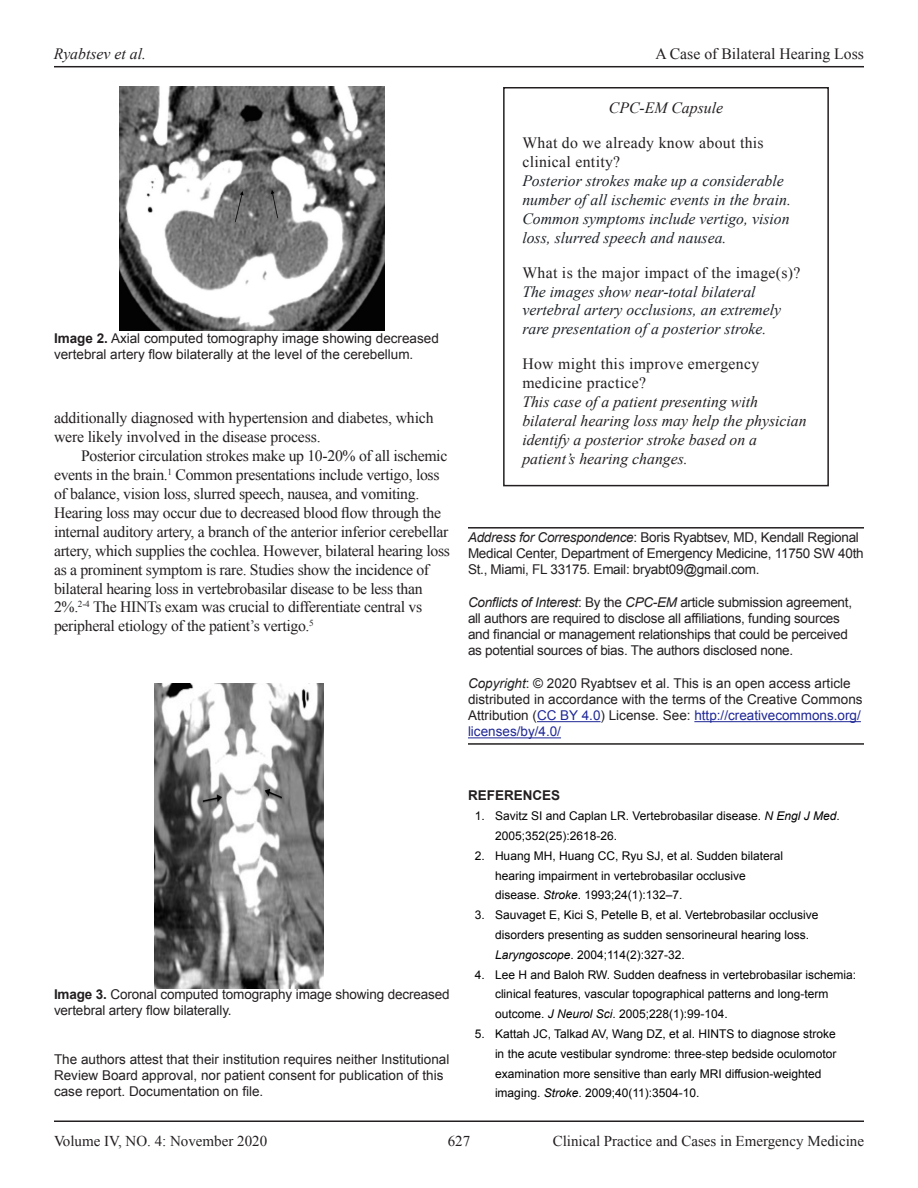
<style>
.page{position:relative;width:918px;height:1188px;background:#fff}
.page>*{position:absolute;margin:0;border:0;box-sizing:border-box;transform-origin:0 0}
.Body_Text{font:15.75px/18.9px "Times New Roman";letter-spacing:-.02em;color:#231f20}
.Capsule_Summary_answ{font:italic 15.75px/18.9px "Times New Roman";color:#1d2228}
.Capsule_Summary_answ-2{font:italic 15.75px/18.9px "Times New Roman";color:#231f20}
.Capsule_Summary_answ-3{font:15.75px/18.9px "Times New Roman";letter-spacing:.02em;color:#231f20}
.Body_Text-2{font:15.75px "Times New Roman";color:#231f20}
.Body_Text__15{font:italic 15.75px "Times New Roman";color:#231f20}
.t1{font:15px "Times New Roman";color:#231f20}
.Figures_Tables_text{font:13.5px/16.2px "Arial";color:#231f20}
.Figures_Tables_text-2{font:13.5px/16.2px "Arial";letter-spacing:-.02em;color:#231f20}
.t2{font:700 13.5px "Arial";color:#231f20}
.t3{font:12px/19.8px "Arial";color:#000}
.s1{font-weight:700}
.s2{font-style:italic}
.s3{color:#1f2796}
</style>
<div class="page">
<hr style="left:54px;top:1120px;width:810px;height:2px;background:#231f20">
<hr style="left:54px;top:66px;width:810px;height:1px;background:#231f20">
<div style="left:503px;top:87px;width:326px;height:399px;border:2px solid #231f20"></div>
<img style="left:120px;top:87px;width:264px;height:243px">
<img style="left:154px;top:683px;width:170px;height:306px">
<hr style="left:468px;top:527px;width:396px;height:2px;background:#231f20">
<hr style="left:537px;top:721px;width:64px;height:1px;background:#1f2796">
<hr style="left:694px;top:721px;width:167px;height:1px;background:#1f2796">
<hr style="left:468px;top:743px;width:396px;height:2px;background:#231f20">
<hr style="left:468px;top:737px;width:93px;height:1px;background:#1f2796">
<h1 class="Capsule_Summary_answ-2" style="left:54px;top:44px;width:94px">Ryabtsev et al.</h1>
<h1 class="Body_Text-2" style="left:655px;top:43px;width:210px">A Case of Bilateral Hearing Loss</h1>
<p class="Body_Text__15" style="left:609px;top:97px;width:116px">CPC-EM Capsule</p>
<p class="Capsule_Summary_answ-3" style="left:522px;top:133px;width:243px">What do we already know about this clinical entity?</p>
<p class="Capsule_Summary_answ" style="left:522px;top:171px;width:270px">Posterior strokes make up a considerable number of all ischemic events in the brain.<br>Common symptoms include vertigo, vision loss, slurred speech and nausea.</p>
<p class="Capsule_Summary_answ-3" style="left:522px;top:263px;width:280px">What is the major impact of the image(s)?</p>
<p class="Capsule_Summary_answ" style="left:522px;top:281px;width:260px">The images show near-total bilateral vertebral artery occlusions, an extremely rare presentation of a posterior stroke.</p>
<p class="Capsule_Summary_answ-3" style="left:522px;top:355px;width:238px">How might this improve emergency medicine practice?</p>
<p class="Capsule_Summary_answ-2" style="left:522px;top:392px;width:286px">This case of a patient presenting with bilateral hearing loss may help the physician identify a posterior stroke based on a patient’s hearing changes.</p>
<p class="Figures_Tables_text" style="left:54px;top:330px;width:386px"><span class="s1">Image 2.</span> Axial computed tomography image showing decreased vertebral artery flow bilaterally at the level of the cerebellum.</p>
<p class="Body_Text" style="left:54px;top:409px;width:381px">additionally diagnosed with hypertension and diabetes, which were likely involved in the disease process.</p>
<p class="Body_Text" style="left:54px;top:446px;width:398px;text-indent:27px">Posterior circulation strokes make up 10-20% of all ischemic events in the brain.<sup>1</sup> Common presentations include vertigo, loss of balance, vision loss, slurred speech, nausea, and vomiting.<br>Hearing loss may occur due to decreased blood flow through the internal auditory artery, a branch of the anterior inferior cerebellar artery, which supplies the cochlea. However, bilateral hearing loss as a prominent symptom is rare. Studies show the incidence of bilateral hearing loss in vertebrobasilar disease to be less than 2%.<sup>2-4</sup> The HINTs exam was crucial to differentiate central vs peripheral etiology of the patient’s vertigo.<sup>5</sup></p>
<p class="Figures_Tables_text-2" style="left:468px;top:529px;width:397px"><span class="s2">Address for Correspondence</span>: Boris Ryabtsev, MD, Kendall Regional<br>Medical Center, Department of Emergency Medicine, 11750 SW 40th<br>St., Miami, FL 33175. Email: bryabt09@gmail.com.</p>
<p class="Figures_Tables_text-2" style="left:468px;top:594px;width:386px"><span class="s2">Conflicts of Interest</span>: By the <span class="s2">CPC-EM</span> article submission agreement, all authors are required to disclose all affiliations, funding sources and financial or management relationships that could be perceived as potential sources of bias. The authors disclosed none.</p>
<p class="Figures_Tables_text" style="left:468px;top:675px;width:396px"><span class="s2">Copyright</span>: © 2020 Ryabtsev et al. This is an open access article distributed in accordance with the terms of the Creative Commons Attribution (<span class="s3">CC BY 4.0</span>) License. See: <span class="s3">http://creativecommons.org/ licenses/by/4.0/</span></p>
<p class="Figures_Tables_text" style="left:54px;top:986px;width:397px"><span class="s1">Image 3.</span> Coronal computed tomography image showing decreased vertebral artery flow bilaterally.</p>
<p class="Figures_Tables_text" style="left:54px;top:1051px;width:397px">The authors attest that their institution requires neither Institutional<br>Review Board approval, nor patient consent for publication of this case report. Documentation on file.</p>
<p class="t2" style="left:468px;top:787px;width:94px">REFERENCES</p>
<p class="t3" style="left:495px;top:806px;width:346px;text-indent:-20px">1. Savitz SI and Caplan LR. Vertebrobasilar disease. <span class="s2">N Engl J Med</span>.<br>2005;352(25):2618-26.</p>
<p class="t3" style="left:495px;top:846px;width:290px;text-indent:-20px">2. Huang MH, Huang CC, Ryu SJ, et al. Sudden bilateral hearing impairment in vertebrobasilar occlusive disease. <span class="s2">Stroke</span>. 1993;24(1):132–7.</p>
<p class="t3" style="left:495px;top:905px;width:325px;text-indent:-20px">3. Sauvaget E, Kici S, Petelle B, et al. Vertebrobasilar occlusive disorders presenting as sudden sensorineural hearing loss.<br><span class="s2">Laryngoscope</span>. 2004;114(2):327-32.</p>
<p class="t3" style="left:495px;top:965px;width:363px;text-indent:-20px">4. Lee H and Baloh RW. Sudden deafness in vertebrobasilar ischemia: clinical features, vascular topographical patterns and long-term outcome. <span class="s2">J Neurol Sci</span>. 2005;228(1):99-104.</p>
<p class="t3" style="left:495px;top:1024px;width:343px;text-indent:-20px">5. Kattah JC, Talkad AV, Wang DZ, et al. HINTS to diagnose stroke in the acute vestibular syndrome: three-step bedside oculomotor examination more sensitive than early MRI diffusion-weighted imaging. <span class="s2">Stroke</span>. 2009;40(11):3504-10.</p>
<p class="t1" style="left:54px;top:1131px;width:215px">Volume IV, NO. 4: November 2020</p>
<p class="t1" style="left:448px;top:1131px;width:24px">627</p>
<p class="t1" style="left:553px;top:1131px;width:313px">Clinical Practice and Cases in Emergency Medicine</p>
</div>
